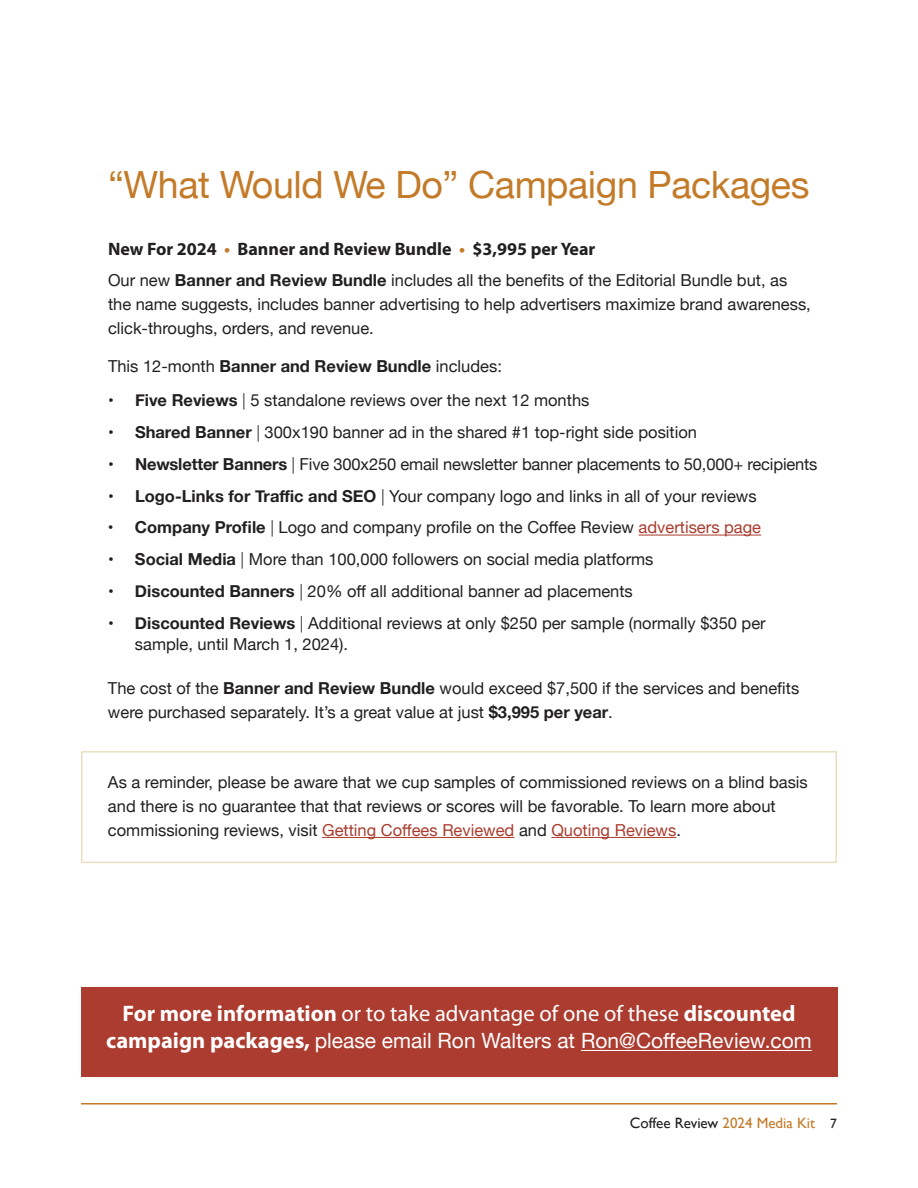
<style>
.page{position:relative;width:918px;height:1188px;background:#fff}
.page>*{position:absolute;margin:0;border:0;box-sizing:border-box;transform-origin:0 0}
.t1{font:37.5px "Helvetica Neue";letter-spacing:-.01em;color:#c37b29}
.t2{font:22.5px "Myriad Pro";color:#fff}
.t3{font:21px "Helvetica Neue";color:#fff}
.t4{font:700 18px "Myriad Pro";color:#221f1f}
.t5{font:16.5px/24px "Helvetica Neue";color:#221f1f}
.t6{font:15px "Gill Sans";color:#221f1f}
.s1{color:#c37b29}
.s2{font-weight:700}
.s3{font-weight:300}
.s4{color:#ab3c2f}
.s5{font-family:"Myriad Pro";font-weight:700;font-size:22.5px}
.s6{font-size:13.5px}
</style>
<div class="page">
<hr style="left:81px;top:1103px;width:756px;height:2px;background:#c37b29">
<hr style="left:639px;top:535px;width:122px;height:1px;background:#ab3c2f">
<hr style="left:322px;top:837px;width:192px;height:1px;background:#ab3c2f">
<hr style="left:551px;top:837px;width:125px;height:1px;background:#ab3c2f">
<div style="left:81px;top:987px;width:756px;height:90px;background:#ab3c2f"></div>
<hr style="left:581px;top:1050px;width:231px;height:1px;background:#fff">
<div style="left:81px;top:751px;width:756px;height:112px;border:2px solid #ecdfc0"></div>
<h1 class="t1" style="left:108px;top:157px;width:703px">“What Would We Do” Campaign Packages</h1>
<p class="t4" style="left:108px;top:242px;width:489px">New For 2024 <span class="s1">•</span> Banner and Review Bundle <span class="s1">•</span> $3,995 per Year</p>
<p class="t5" style="left:108px;top:269px;width:704px">Our new <span class="s2">Banner and Review Bundle</span> includes all the bene昀椀ts of the Editorial Bundle but, as the name suggests, includes banner advertising to help advertisers maximize brand awareness, click-throughs, orders, and revenue.</p>
<p class="t5" style="left:108px;top:355px;width:395px">This 12-month <span class="s2">Banner and Review Bundle</span> includes:</p>
<p class="t5" style="left:108px;top:389px;width:483px"><span class="s2">• Five Reviews</span> <span class="s3">|</span> 5 standalone reviews over the next 12 months</p>
<p class="t5" style="left:108px;top:421px;width:591px"><span class="s2">• Shared Banner</span> <span class="s3">|</span> 300x190 banner ad in the shared #1 top-right side position</p>
<p class="t5" style="left:108px;top:453px;width:711px"><span class="s2">• Newsletter Banners</span> <span class="s3">|</span> Five 300x250 email newsletter banner placements to 50,000+ recipients</p>
<p class="t5" style="left:108px;top:485px;width:650px"><span class="s2">• Logo-Links for Tra昀케c and SEO</span> <span class="s3">|</span> Your company logo and links in all of your reviews</p>
<p class="t5" style="left:108px;top:516px;width:655px"><span class="s2">• Company Pro昀椀le</span> <span class="s3">|</span> Logo and company pro昀椀le on the Co昀昀ee Review <span class="s4">advertisers page</span></p>
<p class="t5" style="left:108px;top:548px;width:547px"><span class="s2">• Social Media</span> <span class="s3">|</span> More than 100,000 followers on social media platforms</p>
<p class="t5" style="left:108px;top:580px;width:526px"><span class="s2">• Discounted Banners</span> <span class="s3">|</span> 20% o昀昀 all additional banner ad placements</p>
<p class="t5" style="left:135px;top:613px;width:632px;line-height:21px;text-indent:-27px"><span class="s2">• Discounted Reviews</span> <span class="s3">|</span> Additional reviews at only $250 per sample (normally $350 per sample, until March 1, 2024).</p>
<p class="t5" style="left:108px;top:677px;width:693px">The cost of the <span class="s2">Banner and Review Bundle</span> would exceed $7,500 if the services and bene昀椀ts were purchased separately. It’s a great value at just <span class="s2">$3,995 per year</span>.</p>
<p class="t5" style="left:108px;top:771px;width:701px">As a reminder, please be aware that we cup samples of commissioned reviews on a blind basis and there is no guarantee that that reviews or scores will be favorable. To learn more about commissioning reviews, visit <span class="s4">Getting Co昀昀ees Reviewed</span> and <span class="s4">Quoting Reviews</span>.</p>
<h2 class="t2" style="left:122px;top:1005px;width:675px"><span class="s2">For more information</span> or to take advantage of one of these <span class="s2">discounted</span></h2>
<p class="t3" style="left:106px;top:1026px;width:707px"><span class="s5">campaign packages,</span> please email Ron Walters at Ron@Co昀昀eeReview.com</p>
<p class="t6" style="left:630px;top:1118px;width:209px">Coffee Review <span class="s1">2024 Media Kit</span> <span class="s6">7</span></p>
</div>
